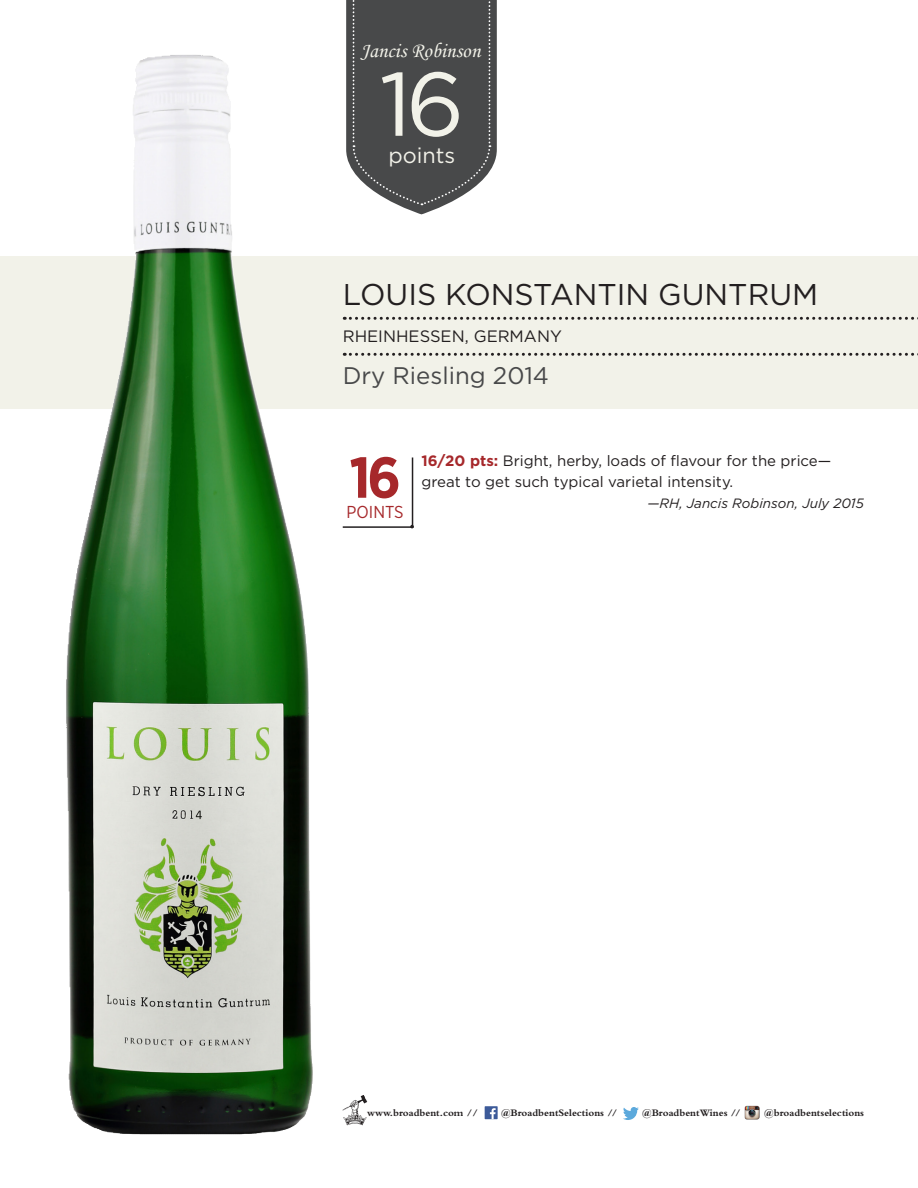
<style>
.page{position:relative;width:918px;height:1188px;background:#fff}
.page>*{position:absolute;margin:0;border:0;box-sizing:border-box;transform-origin:0 0}
.t1{font:90px "Gotham";color:#f2f2e9}
.BBENTcopy{font:700 57.6px "Gotham Narrow";color:#a6282b}
.t2{font:30px "Gotham";color:#231f20}
.wineName{font:24px "Gotham";color:#48494a}
.t3{font:21.6px "Gotham";color:#f2f2e9}
.t4{font:21px "NK Monotype Corsiva";color:#f2f2e9}
.BBENTcopy-2{font:17.25px "Gotham Narrow";color:#a6282b}
.t5{font:16.5px "Gotham";color:#231f20}
.BBENTcopy-3{font:15px/21px "Gotham";color:#231f20}
.BBENTcopy-4{font:italic 13.5px "Gotham";color:#231f20}
.t6{font:700 10.2px "Bembo";color:#231f20}
.s1{font-weight:700;color:#a6282b}
</style>
<div class="page">
<svg style="left:346px;top:0;width:151px;height:214px;background:#5b5c5c"></svg>
<svg style="left:342px;top:1095px;width:25px;height:30px"></svg>
<div style="left:485px;top:1106px;width:13px;height:13px;background:#3c5a99"></div>
<svg style="left:490px;top:1108px;width:6px;height:11px"></svg>
<svg style="left:623px;top:1107px;width:16px;height:13px"></svg>
<img style="left:745px;top:1105px;width:14px;height:14px">
<div style="left:0;top:256px;width:918px;height:154px;background:#f2f2e9"></div>
<svg style="left:344px;top:317px;width:574px;height:3px"></svg>
<svg style="left:344px;top:353px;width:574px;height:3px"></svg>
<img style="left:66px;top:55px;width:247px;height:1079px">
<hr style="left:412px;top:458px;width:1px;height:70px;background:#231f20">
<hr style="left:343px;top:526px;width:70px;height:2px;background:#231f20">
<p class="t4" style="left:361px;top:38px;width:121px">Jancis Robinson</p>
<p class="t1" style="left:379px;top:46px;width:87px">16</p>
<p class="t3" style="left:388px;top:142px;width:68px">points</p>
<p class="t2" style="left:343px;top:275px;width:477px">LOUIS KONSTANTIN GUNTRUM</p>
<p class="t5" style="left:343px;top:326px;width:221px">RHEINHESSEN, GERMANY</p>
<p class="wineName" style="left:343px;top:360px;width:208px">Dry Riesling 2014</p>
<p class="BBENTcopy" style="left:349px;top:440px;width:53px">16</p>
<p class="BBENTcopy-2" style="left:347px;top:501px;width:59px">POINTS</p>
<p class="BBENTcopy-3" style="left:422px;top:449px;width:411px"><span class="s1">16/20 pts:</span> Bright, herby, loads of flavour for the price— great to get such typical varietal intensity.</p>
<p class="BBENTcopy-4" style="left:647px;top:494px;width:218px">—RH, Jancis Robinson, July 2015</p>
<p class="t6" style="left:367px;top:1107px;width:112px">www.broadbent.com //</p>
<p class="t6" style="left:501px;top:1107px;width:118px">@BroadbentSelections //</p>
<p class="t6" style="left:642px;top:1107px;width:100px">@BroadbentWines //</p>
<p class="t6" style="left:764px;top:1107px;width:101px">@broadbentselections</p>
</div>
